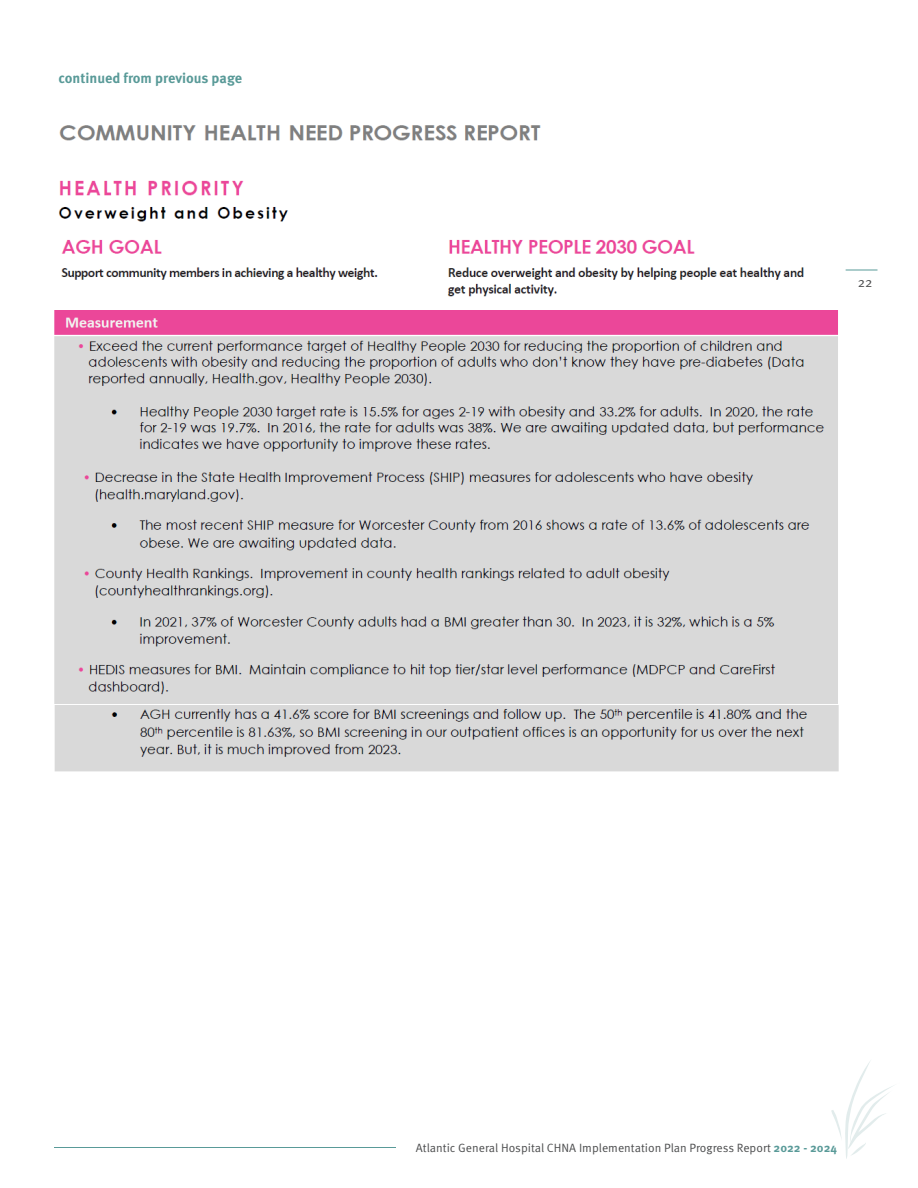
<style>
.page{position:relative;width:918px;height:1188px;background:#fff}
.page>*{position:absolute;margin:0;border:0;box-sizing:border-box;transform-origin:0 0}
.Text{font:700 14.25px "Meta OT";color:#599a98}
.t1{font:13.5px "Meta OT Norm";color:#4b4c4d}
.t2{font:12px "Meta OT Norm";color:#4b4c4d}
.s1{font-family:"Meta OT";font-weight:700;color:#599a98}
</style>
<div class="page">
<svg style="left:831px;top:1062px;width:63px;height:97px"></svg>
<hr style="left:846px;top:270px;width:32px;height:1px;background:#599a98">
<hr style="left:54px;top:1147px;width:342px;height:1px;background:#599a98">
<img style="left:59px;top:125px;width:745px;height:172px">
<img style="left:54px;top:311px;width:784px;height:393px">
<img style="left:54px;top:705px;width:785px;height:67px">
<p class="Text" style="left:58px;top:69px;width:185px">continued from previous page</p>
<p class="t1" style="left:858px;top:274px;width:16px">22</p>
<p class="t2" style="left:416px;top:1140px;width:423px">Atlantic General Hospital CHNA Implementation Plan Progress Report <span class="s1">2022 - 2024</span></p>
</div>
